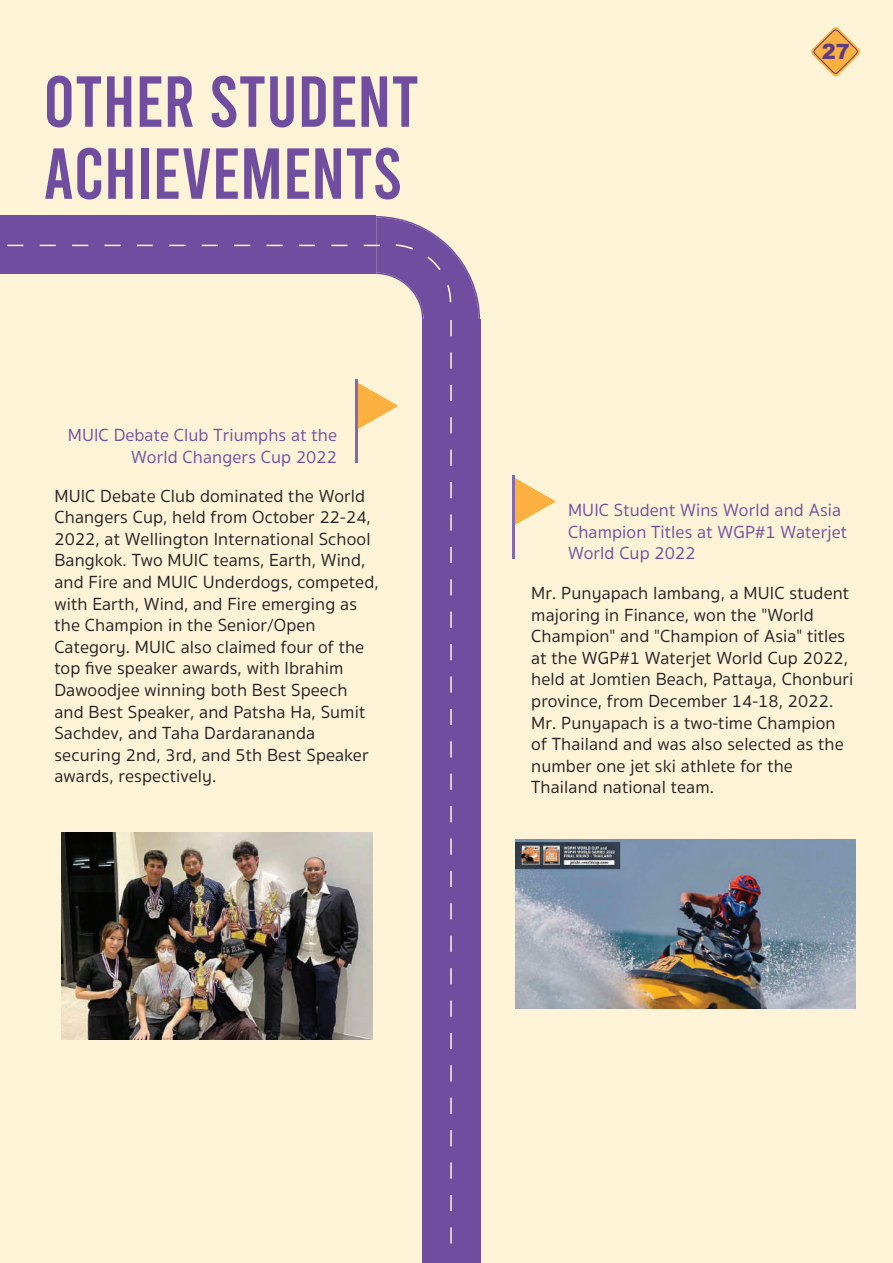
<style>
.page{position:relative;width:893px;height:1263px;background:#fdf3d7}
.page>*{position:absolute;margin:0;border:0;box-sizing:border-box;transform-origin:0 0}
.t1{font:72px/72px "Bebas";color:#704d9f}
.t2{font:900 21px "Arial";color:#5b3c83}
.t3{font:18px/21.6px "Sukhumvit Set Text";letter-spacing:.005em;color:#231f20}
.t4{font:18px/21.6px "Sukhumvit Set Text";letter-spacing:.005em;color:#704d9f;text-align:right}
</style>
<div class="page">
<svg style="left:811px;top:27px;width:50px;height:50px"></svg>
<svg style="left:7px;top:216px;width:473px;height:1039px"></svg>
<hr style="left:355px;top:379px;width:2px;height:84px;background:#8469ae">
<svg style="left:515px;top:478px;width:40px;height:47px"></svg>
<hr style="left:512px;top:475px;width:3px;height:83px;background:#8469ae">
<img style="left:61px;top:833px;width:311px;height:207px">
<img style="left:516px;top:839px;width:339px;height:170px">
<h1 class="t1" style="left:44px;top:66px;width:377px">OTHER STUDENT<br>ACHIEVEMENTS</h1>
<p class="t4" style="left:68px;top:425px;width:271px">MUIC Debate Club Triumphs at the<br>World Changers Cup 2022</p>
<p class="t3" style="left:54px;top:485px;width:326px">MUIC Debate Club dominated the World Changers Cup, held from October 22-24, 2022, at Wellington International School Bangkok. Two MUIC teams, Earth, Wind, and Fire and MUIC Underdogs, competed, with Earth, Wind, and Fire emerging as the Champion in the Senior/Open Category. MUIC also claimed four of the top five speaker awards, with Ibrahim Dawoodjee winning both Best Speech and Best Speaker, and Patsha Ha, Sumit Sachdev, and Taha Dardarananda securing 2nd, 3rd, and 5th Best Speaker awards, respectively.</p>
<p class="t2" style="left:822px;top:36px;width:30px">27</p>
<p class="t4" style="left:568px;top:500px;width:281px;text-align:left">MUIC Student Wins World and Asia<br>Champion Titles at WGP#1 Waterjet<br>World Cup 2022</p>
<p class="t3" style="left:531px;top:583px;width:324px">Mr. Punyapach Iambang, a MUIC student majoring in Finance, won the "World Champion" and "Champion of Asia" titles at the WGP#1 Waterjet World Cup 2022, held at Jomtien Beach, Pattaya, Chonburi province, from December 14-18, 2022.<br>Mr. Punyapach is a two-time Champion of Thailand and was also selected as the number one jet ski athlete for the Thailand national team.</p>
</div>
